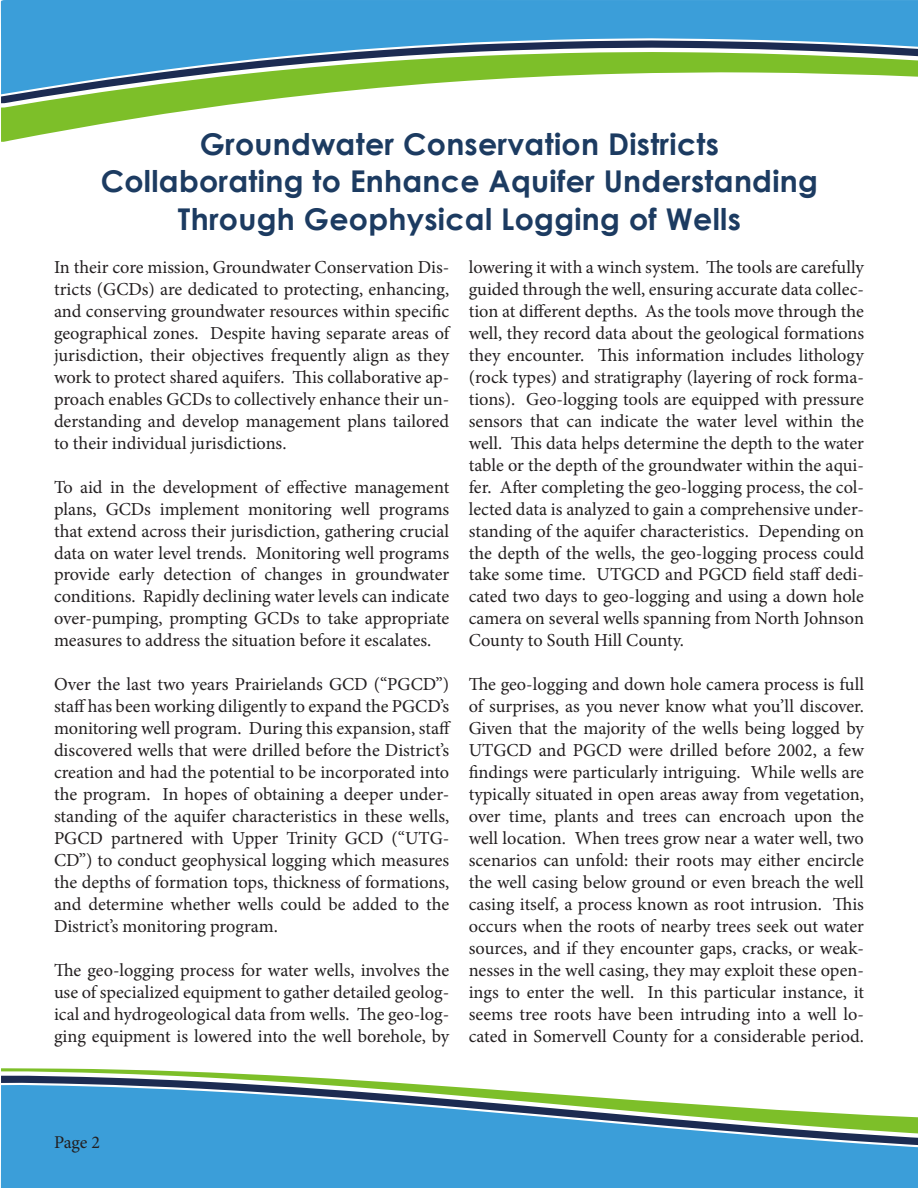
<style>
.page{position:relative;width:918px;height:1188px;background:#fff}
.page>*{position:absolute;margin:0;border:0;box-sizing:border-box;transform-origin:0 0}
.t1{font:700 30px "Century Gothic";letter-spacing:.01em;color:#1c3b61}
.t2{font:18.3px/21.9px "Minion Pro";color:#231f20;text-align:justify}
.t3{font:18px "Minion Pro";color:#231f20}
</style>
<div class="page">
<div style="left:1px;top:1154px;width:917px;height:34px;background:#3b9ed9"></div>
<svg style="left:1px;top:1068px;width:282px;height:8px"></svg>
<svg style="left:1px;top:1076px;width:917px;height:78px;fill:#3b9ed9"></svg>
<div style="left:1px;top:0;width:917px;height:40px;background:#3b9ed9"></div>
<svg style="left:1px;top:118px;width:137px;height:24px"></svg>
<svg style="left:1px;top:40px;width:917px;height:78px"></svg>
<p class="t1" style="left:200px;top:121px;width:521px">Groundwater Conservation Districts</p>
<p class="t1" style="left:101px;top:158px;width:719px">Collaborating to Enhance Aquifer Understanding</p>
<p class="t1" style="left:178px;top:196px;width:565px">Through Geophysical Logging of Wells</p>
<p class="t2" style="left:54px;top:256px;width:397px">In their core mission, Groundwater Conservation Dis&shy;tricts (GCDs) are dedicated to protecting, enhancing, and conserving groundwater resources within specific geographical zones. Despite having separate areas of jurisdiction, their objectives frequently align as they work to protect shared aquifers. This collaborative ap&shy;proach enables GCDs to collectively enhance their un&shy;derstanding and develop management plans tailored to their individual jurisdictions.</p>
<p class="t2" style="left:54px;top:476px;width:397px">To aid in the development of effective management plans, GCDs implement monitoring well programs that extend across their jurisdiction, gathering crucial data on water level trends. Monitoring well programs provide early detection of changes in groundwater conditions. Rapidly declining water levels can indicate over-pumping, prompting GCDs to take appropriate measures to address the situation before it escalates.</p>
<p class="t2" style="left:54px;top:674px;width:398px">Over the last two years Prairielands GCD (“PGCD”) staff has been working diligently to expand the PGCD’s monitoring well program. During this expansion, staff discovered wells that were drilled before the District’s creation and had the potential to be incorporated into the program. In hopes of obtaining a deeper under&shy;standing of the aquifer characteristics in these wells, PGCD partnered with Upper Trinity GCD (“UTG-CD”) to conduct geophysical logging which measures the depths of formation tops, thickness of formations, and determine whether wells could be added to the District’s monitoring program.</p>
<p class="t2" style="left:54px;top:959px;width:397px">The geo-logging process for water wells, involves the use of specialized equipment to gather detailed geolog&shy;ical and hydrogeological data from wells. The geo-log&shy;ging equipment is lowered into the well borehole, by</p>
<p class="t2" style="left:469px;top:256px;width:397px">lowering it with a winch system. The tools are carefully guided through the well, ensuring accurate data collec&shy;tion at different depths. As the tools move through the well, they record data about the geological formations they encounter. This information includes lithology (rock types) and stratigraphy (layering of rock forma&shy;tions). Geo-logging tools are equipped with pressure sensors that can indicate the water level within the well. This data helps determine the depth to the water table or the depth of the groundwater within the aqui&shy;fer. After completing the geo-logging process, the col&shy;lected data is analyzed to gain a comprehensive under&shy;standing of the aquifer characteristics. Depending on the depth of the wells, the geo-logging process could take some time. UTGCD and PGCD field staff dedi&shy;cated two days to geo-logging and using a down hole camera on several wells spanning from North Johnson County to South Hill County.</p>
<p class="t2" style="left:469px;top:674px;width:397px">The geo-logging and down hole camera process is full of surprises, as you never know what you’ll discover.<br>Given that the majority of the wells being logged by UTGCD and PGCD were drilled before 2002, a few findings were particularly intriguing. While wells are typically situated in open areas away from vegetation, over time, plants and trees can encroach upon the well location. When trees grow near a water well, two scenarios can unfold: their roots may either encircle the well casing below ground or even breach the well casing itself, a process known as root intrusion. This occurs when the roots of nearby trees seek out water sources, and if they encounter gaps, cracks, or weak&shy;nesses in the well casing, they may exploit these open&shy;ings to enter the well. In this particular instance, it seems tree roots have been intruding into a well lo&shy;cated in Somervell County for a considerable period.</p>
<p class="t3" style="left:54px;top:1130px;width:48px">Page 2</p>
</div>
